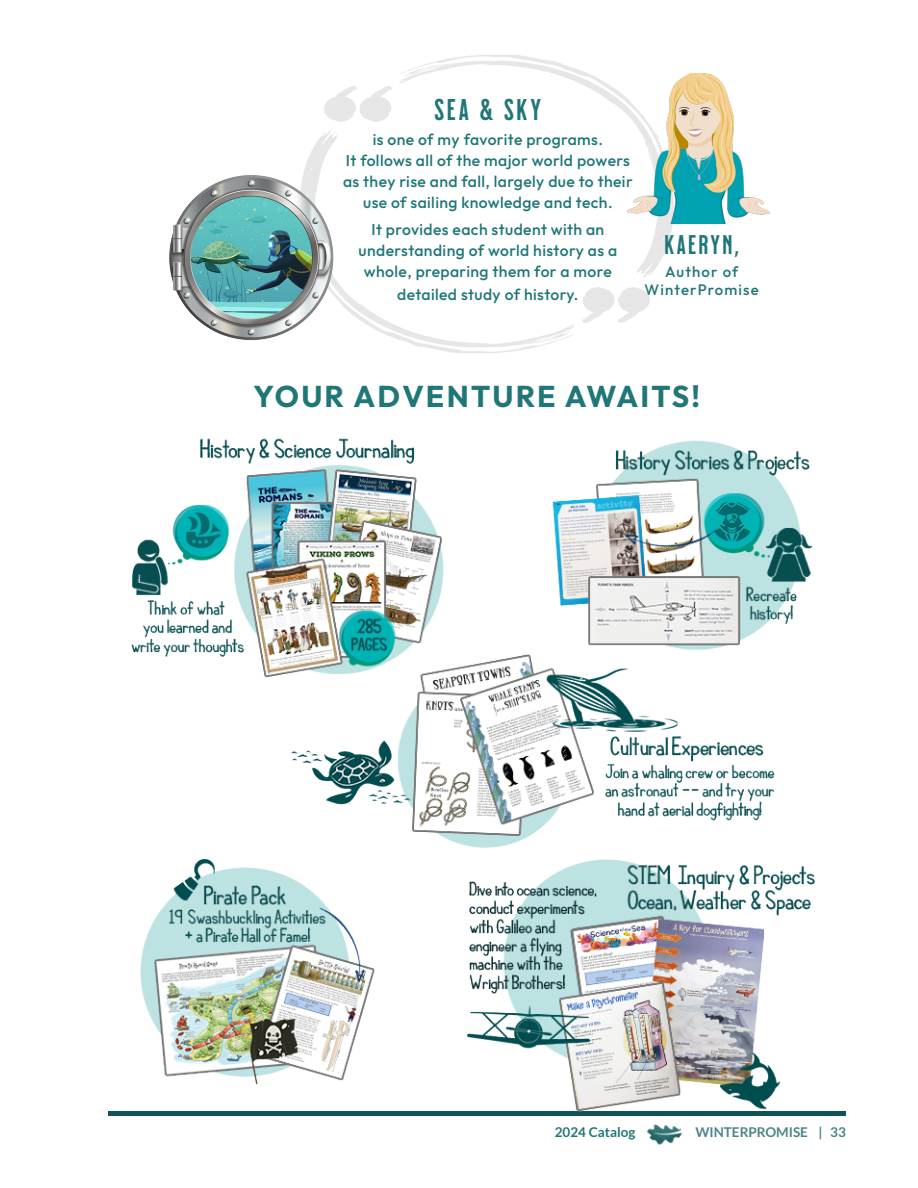
<style>
.page{position:relative;width:918px;height:1188px;background:#fff}
.page>*{position:absolute;margin:0;border:0;box-sizing:border-box;transform-origin:0 0}
.t1{font:700 30px "Outfit";letter-spacing:.075em;color:#217777}
.t2{font:30px "Milkstore 02 Clean";letter-spacing:.075em;color:#217777}
.t3{font:27px "Milkstore 02 Clean";letter-spacing:.075em;color:#217777}
.t4{font:500 15.75px "Outfit";letter-spacing:.025em;color:#217777}
.t5{font:500 15px/18px "Outfit";letter-spacing:.075em;color:#217777;text-align:center}
.t6{font:700 13.5px "Lato";color:#4c8487}
.t7{font:700 13.5px "Lato";color:#217777}
</style>
<div class="page">
<img style="left:304px;top:55px;width:382px;height:298px">
<img style="left:646px;top:1124px;width:37px;height:21px">
<img style="left:628px;top:73px;width:141px;height:150px">
<img style="left:108px;top:438px;width:738px;height:678px">
<img style="left:169px;top:173px;width:167px;height:170px">
<p class="t2" style="left:434px;top:93px;width:109px">SEA &amp; SKY</p>
<p class="t4" style="left:373px;top:129px;width:232px">is one of my favorite programs.</p>
<p class="t4" style="left:346px;top:150px;width:286px">It follows all of the major world powers</p>
<p class="t4" style="left:343px;top:171px;width:291px">as they rise and fall, largely due to their</p>
<p class="t4" style="left:363px;top:192px;width:251px">use of sailing knowledge and tech.</p>
<p class="t4" style="left:371px;top:219px;width:234px">It provides each student with an</p>
<p class="t4" style="left:359px;top:240px;width:260px">understanding of world history as a</p>
<p class="t4" style="left:364px;top:261px;width:249px">whole, preparing them for a more</p>
<p class="t4" style="left:397px;top:284px;width:183px">detailed study of history.</p>
<p class="t3" style="left:665px;top:230px;width:76px">KAERYN,</p>
<p class="t5" style="left:645px;top:263px;width:116px">Author of<br>WinterPromise</p>
<p class="t1" style="left:254px;top:376px;width:448px">YOUR ADVENTURE AWAITS!</p>
<p class="t7" style="left:555px;top:1125px;width:82px">2024 Catalog</p>
<p class="t6" style="left:695px;top:1125px;width:152px">WINTERPROMISE | 33</p>
</div>
